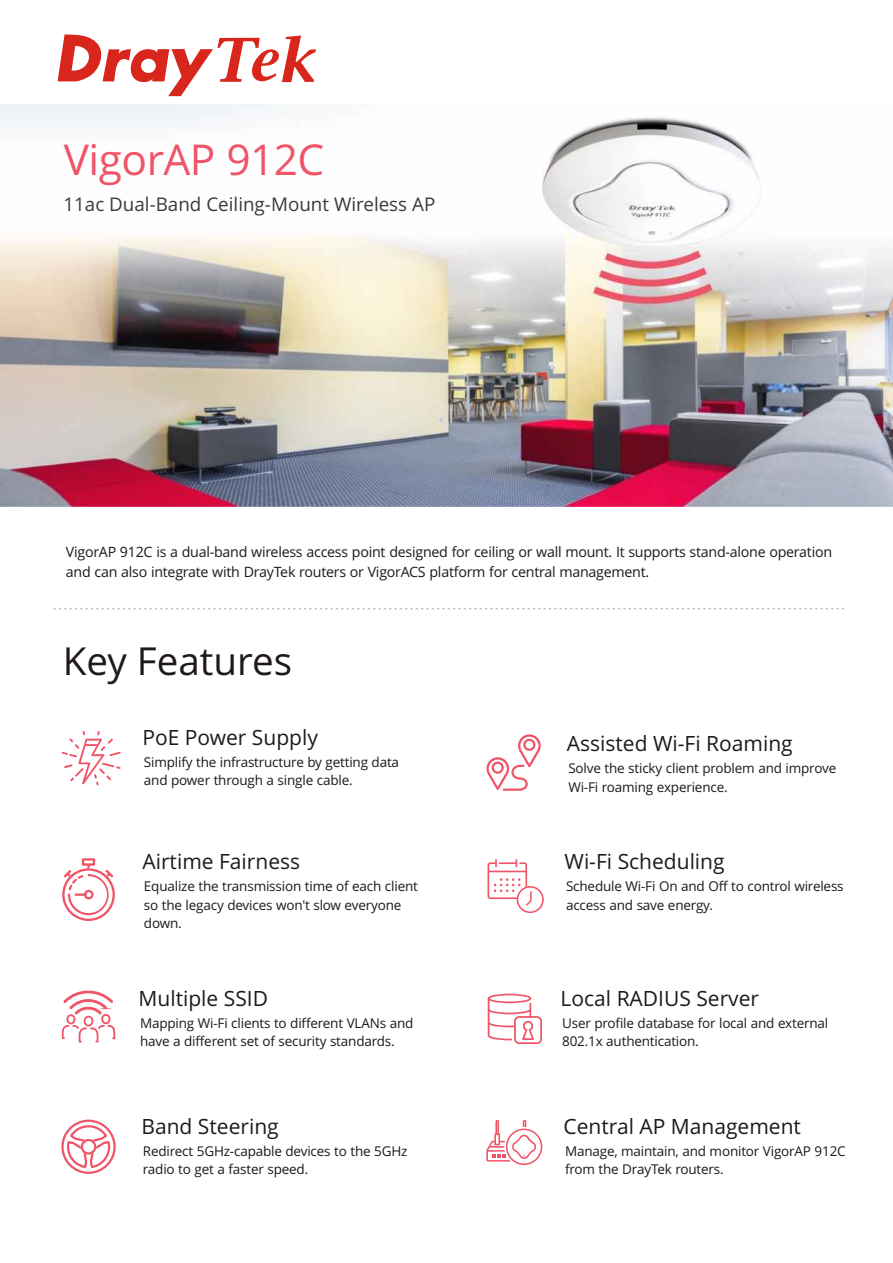
<style>
.page{position:relative;width:893px;height:1263px;background:#fff}
.page>*{position:absolute;margin:0;border:0;box-sizing:border-box;transform-origin:0 0}
.t1{font:42.45px "Open Sans";letter-spacing:-.015em;color:#f05469}
.t2{font:38.55px "Open Sans";color:#1f1a17}
.t3{font:21px "Open Sans";color:#1f1a17}
.t4{font:18.75px "Open Sans";color:#383b3d}
.t5{font:14.25px/19.8px "Open Sans";letter-spacing:-.02em;color:#1f1a17}
.t6{font:13.5px/18.5px "Open Sans";letter-spacing:-.015em;color:#1f1a17}
</style>
<div class="page">
<img style="left:0;top:104px;width:893px;height:402px">
<svg style="left:61px;top:1119px;width:55px;height:55px"></svg>
<svg style="left:487px;top:859px;width:57px;height:54px"></svg>
<svg style="left:488px;top:994px;width:54px;height:50px"></svg>
<svg style="left:58px;top:34px;width:258px;height:63px"></svg>
<svg style="left:62px;top:731px;width:59px;height:54px"></svg>
<svg style="left:62px;top:990px;width:53px;height:52px"></svg>
<svg style="left:62px;top:858px;width:53px;height:63px"></svg>
<svg style="left:486px;top:734px;width:55px;height:57px"></svg>
<svg style="left:486px;top:1120px;width:56px;height:45px"></svg>
<svg style="left:54px;top:608px;width:790px;height:1px"></svg>
<h1 class="t1" style="left:64px;top:143px;width:262px">VigorAP 912C</h1>
<h3 class="t4" style="left:63px;top:197px;width:373px">11ac Dual-Band Ceiling-Mount Wireless AP</h3>
<p class="t5" style="left:66px;top:543px;width:768px">VigorAP 912C is a dual-band wireless access point designed for ceiling or wall mount. It supports stand-alone operation and can also integrate with DrayTek routers or VigorACS platform for central management.</p>
<h2 class="t2" style="left:63px;top:645px;width:231px">Key Features</h2>
<h3 class="t3" style="left:142px;top:729px;width:177px">PoE Power Supply</h3>
<p class="t6" style="left:144px;top:754px;width:257px">Simplify the infrastructure by getting data and power through a single cable.</p>
<h3 class="t3" style="left:142px;top:853px;width:159px">Airtime Fairness</h3>
<p class="t6" style="left:144px;top:878px;width:276px">Equalize the transmission time of each client so the legacy devices won't slow everyone down.</p>
<h3 class="t3" style="left:139px;top:990px;width:131px">Multiple SSID</h3>
<p class="t6" style="left:140px;top:1015px;width:275px">Mapping Wi-Fi clients to different VLANs and have a different set of security standards.</p>
<h3 class="t3" style="left:141px;top:1118px;width:139px">Band Steering</h3>
<p class="t6" style="left:143px;top:1143px;width:266px">Redirect 5GHz-capable devices to the 5GHz radio to get a faster speed.</p>
<h3 class="t3" style="left:567px;top:735px;width:227px">Assisted Wi-Fi Roaming</h3>
<p class="t6" style="left:568px;top:760px;width:269px">Solve the sticky client problem and improve<br>Wi-Fi roaming experience.</p>
<h3 class="t3" style="left:565px;top:853px;width:162px">Wi-Fi Scheduling</h3>
<p class="t6" style="left:566px;top:878px;width:279px">Schedule Wi-Fi On and Off to control wireless access and save energy.</p>
<h3 class="t3" style="left:561px;top:990px;width:200px">Local RADIUS Server</h3>
<p class="t6" style="left:562px;top:1015px;width:268px">User profile database for local and external<br>802.1x authentication.</p>
<h3 class="t3" style="left:563px;top:1118px;width:239px">Central AP Management</h3>
<p class="t6" style="left:565px;top:1143px;width:282px">Manage, maintain, and monitor VigorAP 912C from the DrayTek routers.</p>
</div>
